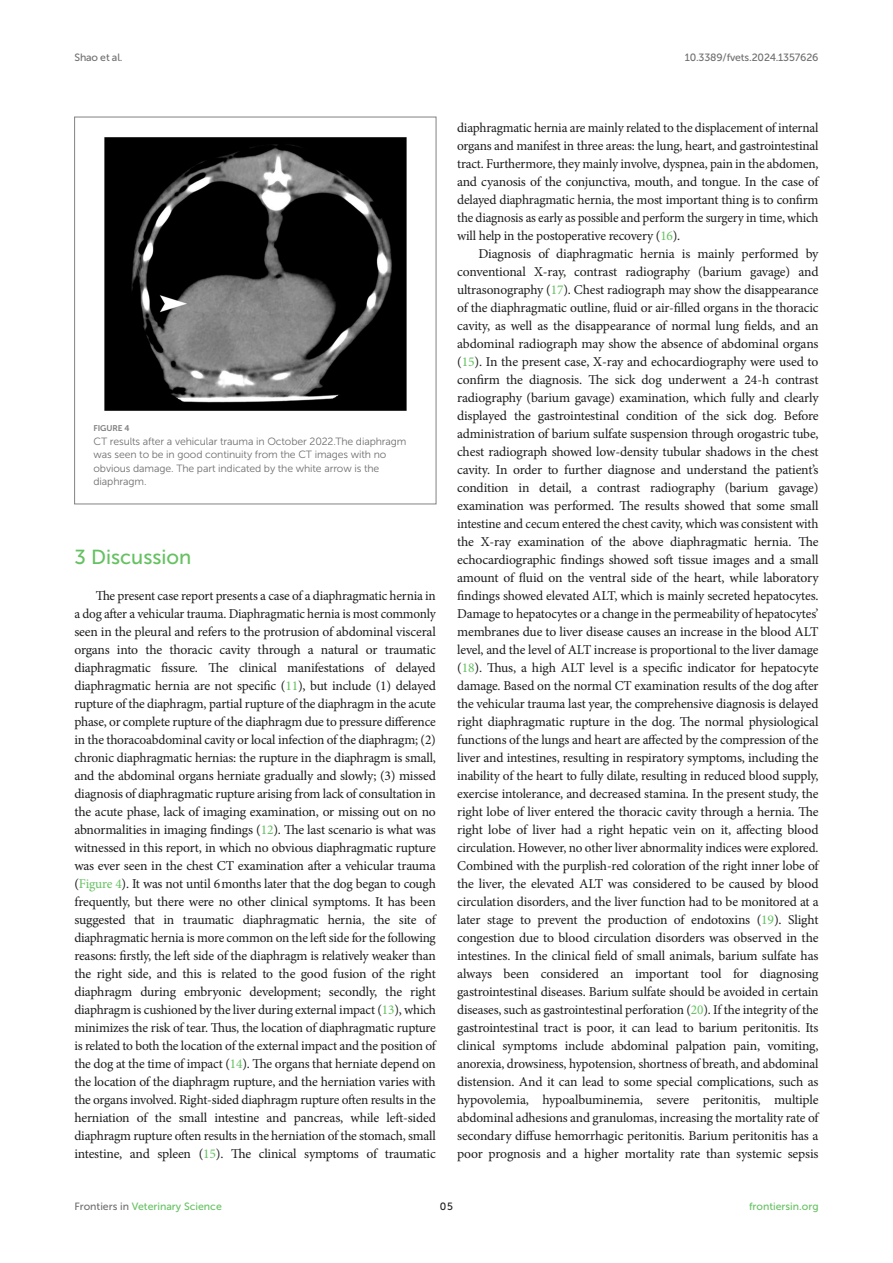
<style>
.page{position:relative;width:893px;height:1263px;background:#fff}
.page>*{position:absolute;margin:0;border:0;box-sizing:border-box;transform-origin:0 0}
.HEAD_1{font:20.25px "Museo Sans 500";color:#65c161}
.TEXT{font:13.5px/18px "Minion Pro";letter-spacing:-.01em;color:#1b1c1b;text-align:justify}
.TEXT_FLUSH{font:13.5px/18px "Minion Pro";letter-spacing:-.015em;color:#1b1c1b;text-align:justify}
.FIG_LEG{font:10.5px/13.5px "Museo Sans 300";letter-spacing:-.01em;color:#706f70}
.t1{font:10.5px "Museo Sans 500";color:#65c161}
.t2{font:10.5px "Museo Sans 500";letter-spacing:-.015em;color:#706f70}
.t3{font:10.5px "Museo Sans 500";color:#1b1c1b}
.FIG_HD{font:8.25px "Museo Sans 700";letter-spacing:-.01em;color:#7e7f7f}
.s1{color:#65c161}
.s2{color:#706f70}
</style>
<div class="page">
<img style="left:104px;top:137px;width:303px;height:274px">
<div style="left:74px;top:117px;width:362px;height:387px;border:1px solid #808285"></div>
<p class="t2" style="left:74px;top:51px;width:50px">Shao et al.</p>
<p class="t2" style="left:685px;top:51px;width:135px">10.3389/fvets.2024.1357626</p>
<p class="FIG_HD" style="left:94px;top:424px;width:37px">FIGURE 4</p>
<p class="FIG_LEG" style="left:94px;top:434px;width:314px">CT results after a vehicular trauma in October 2022.The diaphragm was seen to be in good continuity from the CT images with no obvious damage. The part indicated by the white arrow is the diaphragm.</p>
<p class="HEAD_1" style="left:74px;top:546px;width:119px">3 Discussion</p>
<p class="TEXT_FLUSH" style="left:74px;top:587px;width:363px;text-indent:21px">The present case report presents a case of a diaphragmatic hernia in a dog after a vehicular trauma. Diaphragmatic hernia is most commonly seen in the pleural and refers to the protrusion of abdominal visceral organs into the thoracic cavity through a natural or traumatic diaphragmatic fissure. The clinical manifestations of delayed diaphragmatic hernia are not specific (<span class="s1">11</span>), but include (1) delayed rupture of the diaphragm, partial rupture of the diaphragm in the acute phase, or complete rupture of the diaphragm due to pressure difference in the thoracoabdominal cavity or local infection of the diaphragm; (2) chronic diaphragmatic hernias: the rupture in the diaphragm is small, and the abdominal organs herniate gradually and slowly; (3) missed diagnosis of diaphragmatic rupture arising from lack of consultation in the acute phase, lack of imaging examination, or missing out on no abnormalities in imaging findings (<span class="s1">12</span>). The last scenario is what was witnessed in this report, in which no obvious diaphragmatic rupture was ever seen in the chest CT examination after a vehicular trauma (<span class="s1">Figure 4</span>). It was not until 6months later that the dog began to cough frequently, but there were no other clinical symptoms. It has been suggested that in traumatic diaphragmatic hernia, the site of diaphragmatic hernia is more common on the left side for the following reasons: firstly, the left side of the diaphragm is relatively weaker than the right side, and this is related to the good fusion of the right diaphragm during embryonic development; secondly, the right diaphragm is cushioned by the liver during external impact (<span class="s1">13</span>), which minimizes the risk of tear. Thus, the location of diaphragmatic rupture is related to both the location of the external impact and the position of the dog at the time of impact (<span class="s1">14</span>). The organs that herniate depend on the location of the diaphragm rupture, and the herniation varies with the organs involved. Right-sided diaphragm rupture often results in the herniation of the small intestine and pancreas, while left-sided diaphragm rupture often results in the herniation of the stomach, small intestine, and spleen (<span class="s1">15</span>). The clinical symptoms of traumatic</p>
<p class="TEXT_FLUSH" style="left:457px;top:119px;width:363px">diaphragmatic hernia are mainly related to the displacement of internal organs and manifest in three areas: the lung, heart, and gastrointestinal tract. Furthermore, they mainly involve, dyspnea, pain in the abdomen, and cyanosis of the conjunctiva, mouth, and tongue. In the case of delayed diaphragmatic hernia, the most important thing is to confirm the diagnosis as early as possible and perform the surgery in time, which will help in the postoperative recovery (<span class="s1">16</span>).</p>
<p class="TEXT" style="left:457px;top:245px;width:363px;text-indent:21px">Diagnosis of diaphragmatic hernia is mainly performed by conventional X-ray, contrast radiography (barium gavage) and ultrasonography (<span class="s1">17</span>). Chest radiograph may show the disappearance of the diaphragmatic outline, fluid or air-filled organs in the thoracic cavity, as well as the disappearance of normal lung fields, and an abdominal radiograph may show the absence of abdominal organs (<span class="s1">15</span>). In the present case, X-ray and echocardiography were used to confirm the diagnosis. The sick dog underwent a 24-h contrast radiography (barium gavage) examination, which fully and clearly displayed the gastrointestinal condition of the sick dog. Before administration of barium sulfate suspension through orogastric tube, chest radiograph showed low-density tubular shadows in the chest cavity. In order to further diagnose and understand the patient’s condition in detail, a contrast radiography (barium gavage) examination was performed. The results showed that some small intestine and cecum entered the chest cavity, which was consistent with the X-ray examination of the above diaphragmatic hernia. The echocardiographic findings showed soft tissue images and a small amount of fluid on the ventral side of the heart, while laboratory findings showed elevated ALT, which is mainly secreted hepatocytes.<br>Damage to hepatocytes or a change in the permeability of hepatocytes’ membranes due to liver disease causes an increase in the blood ALT level, and the level of ALT increase is proportional to the liver damage (<span class="s1">18</span>). Thus, a high ALT level is a specific indicator for hepatocyte damage. Based on the normal CT examination results of the dog after the vehicular trauma last year, the comprehensive diagnosis is delayed right diaphragmatic rupture in the dog. The normal physiological functions of the lungs and heart are affected by the compression of the liver and intestines, resulting in respiratory symptoms, including the inability of the heart to fully dilate, resulting in reduced blood supply, exercise intolerance, and decreased stamina. In the present study, the right lobe of liver entered the thoracic cavity through a hernia. The right lobe of liver had a right hepatic vein on it, affecting blood circulation. However, no other liver abnormality indices were explored.<br>Combined with the purplish-red coloration of the right inner lobe of the liver, the elevated ALT was considered to be caused by blood circulation disorders, and the liver function had to be monitored at a later stage to prevent the production of endotoxins (<span class="s1">19</span>). Slight congestion due to blood circulation disorders was observed in the intestines. In the clinical field of small animals, barium sulfate has always been considered an important tool for diagnosing gastrointestinal diseases. Barium sulfate should be avoided in certain diseases, such as gastrointestinal perforation (<span class="s1">20</span>). If the integrity of the gastrointestinal tract is poor, it can lead to barium peritonitis. Its clinical symptoms include abdominal palpation pain, vomiting, anorexia, drowsiness, hypotension, shortness of breath, and abdominal distension. And it can lead to some special complications, such as hypovolemia, hypoalbuminemia, severe peritonitis, multiple abdominal adhesions and granulomas, increasing the mortality rate of secondary diffuse hemorrhagic peritonitis. Barium peritonitis has a poor prognosis and a higher mortality rate than systemic sepsis</p>
<p class="t1" style="left:74px;top:1200px;width:149px"><span class="s2">Frontiers in</span> Veterinary Science</p>
<p class="t3" style="left:440px;top:1200px;width:14px">05</p>
<p class="t1" style="left:749px;top:1200px;width:71px">frontiersin.org</p>
</div>
